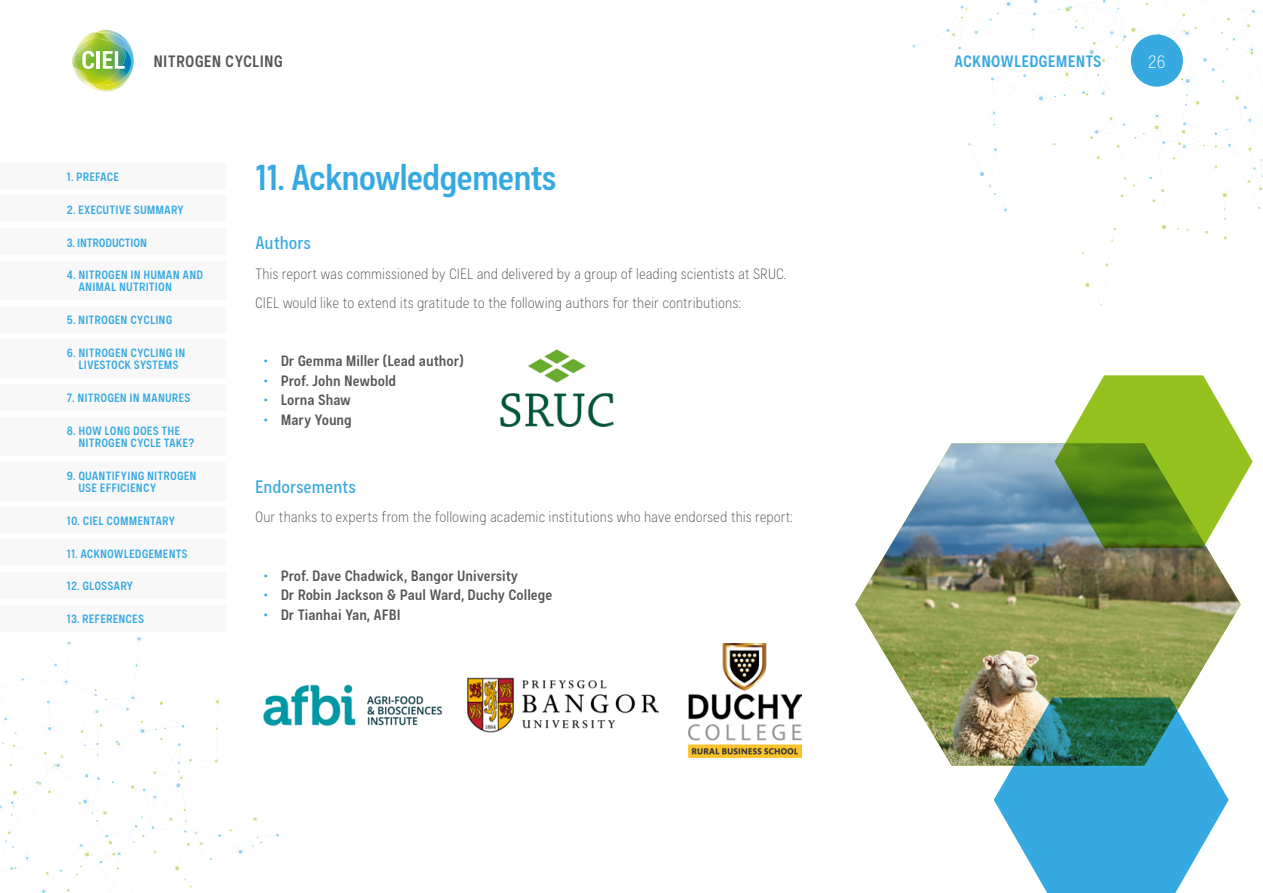
<style>
.page{position:relative;width:1263px;height:893px;background:#fff}
.page>*{position:absolute;margin:0;border:0;box-sizing:border-box;transform-origin:0 0}
.t1{font:700 36px "Couplet CF";letter-spacing:-.03em;color:#36a9e1}
.t2{font:600 18px "Couplet CF";color:#36a9e1}
.t3{font:300 18px "Couplet CF";color:#fff}
.t4{font:700 16.5px "Couplet CF";letter-spacing:.01em;color:#36a9e1}
.t5{font:700 16.5px "Couplet CF";letter-spacing:.01em;color:#575756}
.t6{font:300 15px/29.2px "Couplet CF";color:#575756}
.t7{font:700 15px "Couplet CF";color:#575756}
.t8{font:700 12px/12px "Couplet CF";letter-spacing:.01em;color:#36a9e1}
.t9{font:700 12px "Couplet CF";letter-spacing:-.015em;color:#36a9e1}
.s1{color:#36a9e1}
</style>
<div class="page">
<svg style="left:2px;top:663px;width:277px;height:230px"></svg>
<svg style="left:139px;top:719px;width:7px;height:16px"></svg>
<svg style="left:94px;top:709px;width:6px;height:5px"></svg>
<svg style="left:152px;top:794px;width:6px;height:6px"></svg>
<svg style="left:177px;top:760px;width:4px;height:5px"></svg>
<svg style="left:115px;top:739px;width:4px;height:5px"></svg>
<svg style="left:130px;top:695px;width:6px;height:5px"></svg>
<svg style="left:137px;top:637px;width:4px;height:5px"></svg>
<svg style="left:63px;top:678px;width:7px;height:7px"></svg>
<svg style="left:66px;top:641px;width:5px;height:5px"></svg>
<svg style="left:46px;top:725px;width:8px;height:8px"></svg>
<svg style="left:0;top:804px;width:3px;height:6px"></svg>
<svg style="left:24px;top:855px;width:6px;height:6px"></svg>
<svg style="left:236px;top:848px;width:8px;height:8px"></svg>
<svg style="left:194px;top:830px;width:10px;height:17px"></svg>
<svg style="left:117px;top:851px;width:5px;height:5px"></svg>
<svg style="left:40px;top:888px;width:7px;height:5px"></svg>
<svg style="left:81px;top:797px;width:8px;height:9px"></svg>
<svg style="left:55px;top:754px;width:9px;height:15px"></svg>
<svg style="left:78px;top:842px;width:14px;height:17px"></svg>
<img style="left:98px;top:30px;width:17px;height:2px">
<img style="left:74px;top:69px;width:40px;height:22px">
<img style="left:101px;top:32px;width:16px;height:1px">
<img style="left:89px;top:33px;width:45px;height:57px">
<img style="left:95px;top:43px;width:38px;height:42px">
<img style="left:83px;top:33px;width:32px;height:6px">
<img style="left:75px;top:39px;width:52px;height:45px">
<svg style="left:73px;top:50px;width:21px;height:19px"></svg>
<hr style="left:97px;top:51px;width:3px;height:18px;background:#fff">
<svg style="left:103px;top:51px;width:22px;height:18px"></svg>
<svg style="left:1083px;top:281px;width:9px;height:8px"></svg>
<svg style="left:1110px;top:238px;width:4px;height:5px"></svg>
<svg style="left:916px;top:0;width:347px;height:230px"></svg>
<svg style="left:1250px;top:8px;width:6px;height:7px"></svg>
<svg style="left:1247px;top:117px;width:6px;height:6px"></svg>
<svg style="left:1249px;top:47px;width:5px;height:5px"></svg>
<svg style="left:1109px;top:30px;width:6px;height:6px"></svg>
<svg style="left:1100px;top:90px;width:6px;height:7px"></svg>
<svg style="left:1036px;top:94px;width:10px;height:9px"></svg>
<svg style="left:1030px;top:26px;width:6px;height:7px"></svg>
<svg style="left:1004px;top:0;width:9px;height:9px"></svg>
<svg style="left:988px;top:58px;width:6px;height:6px"></svg>
<svg style="left:973px;top:29px;width:6px;height:6px"></svg>
<svg style="left:991px;top:110px;width:5px;height:6px"></svg>
<svg style="left:967px;top:142px;width:5px;height:5px"></svg>
<svg style="left:987px;top:184px;width:5px;height:4px"></svg>
<svg style="left:1002px;top:207px;width:6px;height:6px"></svg>
<svg style="left:1260px;top:174px;width:3px;height:5px"></svg>
<svg style="left:1181px;top:144px;width:6px;height:5px"></svg>
<svg style="left:1093px;top:128px;width:7px;height:8px"></svg>
<svg style="left:1183px;top:76px;width:9px;height:10px"></svg>
<svg style="left:1183px;top:25px;width:15px;height:12px"></svg>
<svg style="left:1152px;top:112px;width:9px;height:20px"></svg>
<div style="left:1131px;top:35px;width:52px;height:52px;background:#36a9e1;border-radius:50%"></div>
<img style="left:499px;top:349px;width:115px;height:78px">
<img style="left:855px;top:443px;width:386px;height:323px">
<svg style="left:1054px;top:375px;width:198px;height:173px"></svg>
<svg style="left:994px;top:697px;width:235px;height:196px;fill:#36a9e1"></svg>
<img style="left:262px;top:668px;width:180px;height:75px">
<img style="left:468px;top:677px;width:190px;height:56px">
<img style="left:688px;top:644px;width:113px;height:113px">
<div style="left:0;top:572px;width:225px;height:27px;background:#f8f8f8"></div>
<div style="left:0;top:507px;width:225px;height:26px;background:#f8f8f8"></div>
<div style="left:0;top:196px;width:225px;height:26px;background:#f8f8f8"></div>
<div style="left:0;top:163px;width:225px;height:26px;background:#f8f8f8"></div>
<div style="left:0;top:261px;width:225px;height:39px;background:#f8f8f8"></div>
<div style="left:0;top:228px;width:225px;height:27px;background:#f8f8f8"></div>
<div style="left:0;top:306px;width:225px;height:27px;background:#f8f8f8"></div>
<div style="left:0;top:339px;width:225px;height:39px;background:#f8f8f8"></div>
<div style="left:0;top:384px;width:225px;height:27px;background:#f8f8f8"></div>
<div style="left:0;top:417px;width:225px;height:38px;background:#f8f8f8"></div>
<div style="left:0;top:462px;width:225px;height:38px;background:#f8f8f8"></div>
<div style="left:0;top:605px;width:225px;height:27px;background:#f8f8f8"></div>
<div style="left:0;top:539px;width:225px;height:27px;background:#f8f8f8"></div>
<h3 class="t5" style="left:154px;top:51px;width:131px">NITROGEN CYCLING</h3>
<p class="t8" style="left:67px;top:172px;width:54px">1. PREFACE</p>
<h1 class="t1" style="left:255px;top:157px;width:303px">11. Acknowledgements</h1>
<p class="t8" style="left:67px;top:204px;width:118px">2. EXECUTIVE SUMMARY</p>
<p class="t9" style="left:67px;top:235px;width:82px">3. INTRODUCTION</p>
<p class="t8" style="left:78px;top:270px;width:126px;text-indent:-11px">4. NITROGEN IN HUMAN AND<br>ANIMAL NUTRITION</p>
<p class="t8" style="left:67px;top:315px;width:107px">5. NITROGEN CYCLING</p>
<p class="t8" style="left:67px;top:348px;width:120px;text-align:center">6. NITROGEN CYCLING IN<br>LIVESTOCK SYSTEMS</p>
<p class="t8" style="left:67px;top:393px;width:125px">7. NITROGEN IN MANURES</p>
<p class="t8" style="left:78px;top:426px;width:117px;text-indent:-11px">8. HOW LONG DOES THE<br>NITROGEN CYCLE TAKE?</p>
<p class="t8" style="left:78px;top:471px;width:120px;text-indent:-11px">9. QUANTIFYING NITROGEN<br>USE EFFICIENCY</p>
<p class="t8" style="left:67px;top:515px;width:110px">10. CIEL COMMENTARY</p>
<p class="t8" style="left:67px;top:548px;width:122px">11. ACKNOWLEDGEMENTS</p>
<p class="t8" style="left:67px;top:581px;width:68px">12. GLOSSARY</p>
<p class="t8" style="left:67px;top:614px;width:79px">13. REFERENCES</p>
<h2 class="t2" style="left:255px;top:233px;width:57px">Authors</h2>
<p class="t6" style="left:255px;top:259px;width:533px">This report was commissioned by CIEL and delivered by a group of leading scientists at SRUC.<br>CIEL would like to extend its gratitude to the following authors for their contributions:</p>
<p class="t7" style="left:264px;top:352px;width:202px"><span class="s1">•</span> Dr Gemma Miller (Lead author)</p>
<p class="t7" style="left:264px;top:372px;width:134px"><span class="s1">•</span> Prof. John Newbold</p>
<p class="t7" style="left:264px;top:391px;width:89px"><span class="s1">•</span> Lorna Shaw</p>
<p class="t7" style="left:264px;top:411px;width:90px"><span class="s1">•</span> Mary Young</p>
<h2 class="t2" style="left:255px;top:476px;width:102px">Endorsements</h2>
<p class="t6" style="left:255px;top:503px;width:539px">Our thanks to experts from the following academic institutions who have endorsed this report:</p>
<p class="t7" style="left:264px;top:567px;width:256px"><span class="s1">•</span> Prof. Dave Chadwick, Bangor University</p>
<p class="t7" style="left:264px;top:586px;width:290px"><span class="s1">•</span> Dr Robin Jackson &amp; Paul Ward, Duchy College</p>
<p class="t7" style="left:264px;top:606px;width:139px"><span class="s1">•</span> Dr Tianhai Yan, AFBI</p>
<h3 class="t4" style="left:954px;top:51px;width:149px">ACKNOWLEDGEMENTS</h3>
<h2 class="t3" style="left:1148px;top:51px;width:19px">26</h2>
</div>
